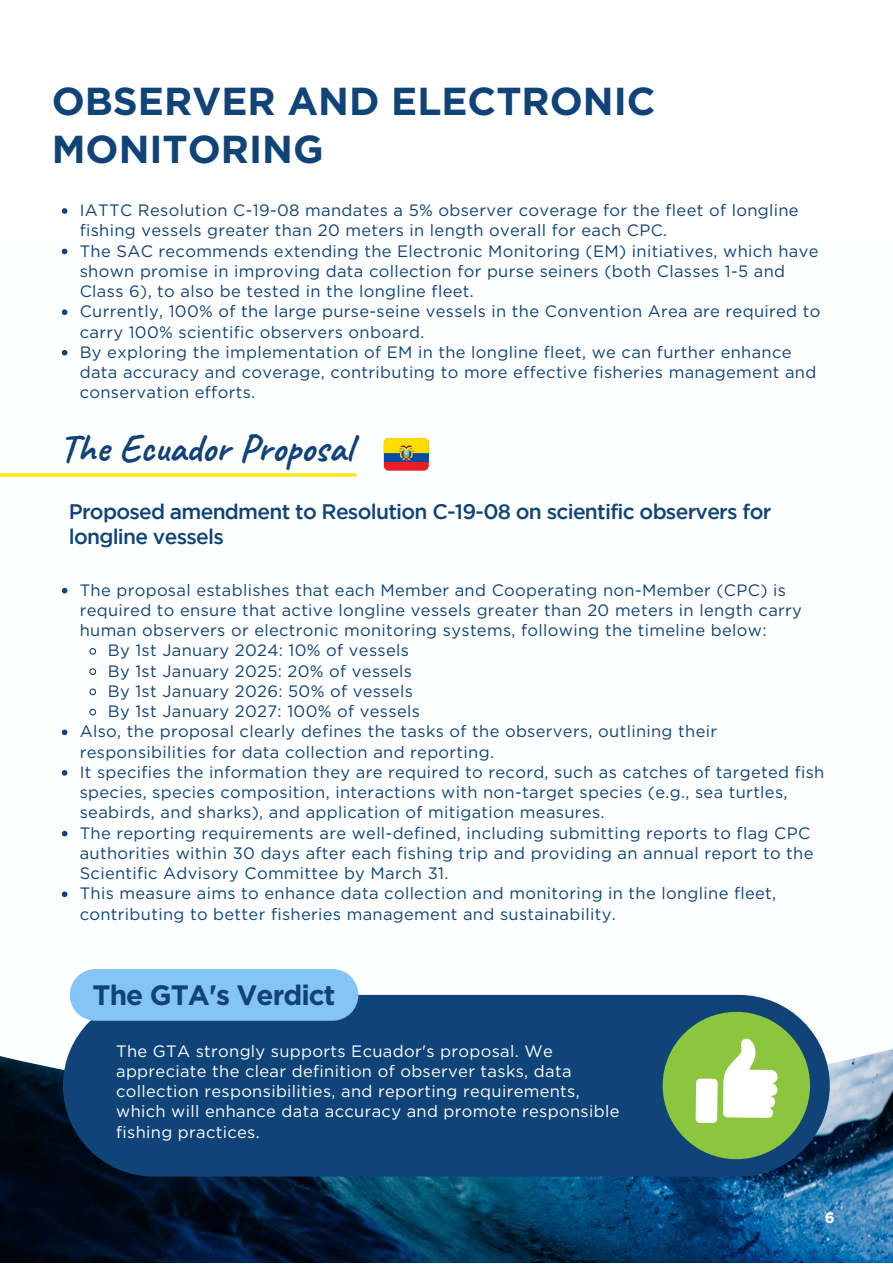
<style>
.page{position:relative;width:893px;height:1264px;background:#fff}
.page>*{position:absolute;margin:0;border:0;box-sizing:border-box;transform-origin:0 0}
.t1{font:700 39px "Gotham";color:#104378}
.t2{font:700 39px "Caveat";color:#104378}
.t3{font:700 28.05px "Gotham";letter-spacing:-.035em;color:#104378}
.t4{font:500 21px "Gotham";letter-spacing:-.035em;color:#104378}
.t5{font:16.5px/20.2px "Gotham";letter-spacing:.02em;color:#104378}
.t6{font:16.5px/20.2px "Gotham";letter-spacing:.02em;color:#feffff}
.t7{font:700 15px "Gotham";color:#fff}
</style>
<div class="page">
<img style="left:0;top:1105px;width:892px;height:157px">
<svg style="left:62px;top:208px;width:5px;height:6px"></svg>
<svg style="left:62px;top:249px;width:5px;height:5px"></svg>
<svg style="left:62px;top:309px;width:5px;height:6px"></svg>
<svg style="left:62px;top:350px;width:5px;height:5px"></svg>
<svg style="left:62px;top:588px;width:5px;height:5px"></svg>
<svg style="left:89px;top:648px;width:8px;height:7px"></svg>
<svg style="left:89px;top:668px;width:8px;height:7px"></svg>
<svg style="left:89px;top:688px;width:8px;height:8px"></svg>
<svg style="left:89px;top:708px;width:8px;height:8px"></svg>
<svg style="left:62px;top:729px;width:5px;height:6px"></svg>
<svg style="left:62px;top:770px;width:5px;height:5px"></svg>
<svg style="left:62px;top:830px;width:5px;height:6px"></svg>
<svg style="left:62px;top:891px;width:5px;height:6px"></svg>
<hr style="left:0;top:473px;width:356px;height:3px;background:#ffe70d">
<div style="left:384px;top:438px;width:45px;height:32px;background:#ed1c23;border-radius:5px"></div>
<svg style="left:384px;top:438px;width:45px;height:24px"></svg>
<div style="left:63px;top:994px;width:766px;height:182px;background:#104378;border-radius:91px"></div>
<div style="left:662px;top:1011px;width:148px;height:148px;background:#8cc63f;border-radius:50%"></div>
<svg style="left:695px;top:1038px;width:82px;height:85px"></svg>
<div style="left:70px;top:969px;width:288px;height:51px;background:#85c4f6"></div>
<p class="t1" style="left:52px;top:84px;width:605px">OBSERVER AND ELECTRONIC</p>
<p class="t1" style="left:52px;top:132px;width:273px">MONITORING</p>
<p class="t5" style="left:80px;top:200px;width:720px">IATTC Resolution C-19-08 mandates a 5% observer coverage for the fleet of longline fishing vessels greater than 20 meters in length overall for each CPC.</p>
<p class="t5" style="left:80px;top:240px;width:740px">The SAC recommends extending the Electronic Monitoring (EM) initiatives, which have shown promise in improving data collection for purse seiners (both Classes 1-5 and<br>Class 6), to also be tested in the longline fleet.</p>
<p class="t5" style="left:80px;top:301px;width:742px">Currently, 100% of the large purse-seine vessels in the Convention Area are required to carry 100% scientific observers onboard.</p>
<p class="t5" style="left:80px;top:342px;width:738px">By exploring the implementation of EM in the longline fleet, we can further enhance data accuracy and coverage, contributing to more effective fisheries management and conservation efforts.</p>
<p class="t2" style="left:59px;top:424px;width:294px">The Ecuador Proposal</p>
<p class="t4" style="left:69px;top:504px;width:704px">Proposed amendment to Resolution C-19-08 on scientific observers for</p>
<p class="t4" style="left:69px;top:529px;width:157px">longline vessels</p>
<p class="t5" style="left:80px;top:579px;width:723px">The proposal establishes that each Member and Cooperating non-Member (CPC) is required to ensure that active longline vessels greater than 20 meters in length carry human observers or electronic monitoring systems, following the timeline below:</p>
<p class="t5" style="left:108px;top:640px;width:303px">By 1st January 2024: 10% of vessels</p>
<p class="t5" style="left:108px;top:660px;width:306px">By 1st January 2025: 20% of vessels</p>
<p class="t5" style="left:108px;top:681px;width:306px">By 1st January 2026: 50% of vessels</p>
<p class="t5" style="left:108px;top:701px;width:314px">By 1st January 2027: 100% of vessels</p>
<p class="t5" style="left:80px;top:721px;width:638px">Also, the proposal clearly defines the tasks of the observers, outlining their responsibilities for data collection and reporting.</p>
<p class="t5" style="left:80px;top:761px;width:746px">It specifies the information they are required to record, such as catches of targeted fish species, species composition, interactions with non-target species (e.g., sea turtles, seabirds, and sharks), and application of mitigation measures.</p>
<p class="t5" style="left:80px;top:822px;width:735px">The reporting requirements are well-defined, including submitting reports to flag CPC authorities within 30 days after each fishing trip and providing an annual report to the<br>Scientific Advisory Committee by March 31.</p>
<p class="t5" style="left:80px;top:883px;width:698px">This measure aims to enhance data collection and monitoring in the longline fleet, contributing to better fisheries management and sustainability.</p>
<p class="t3" style="left:93px;top:977px;width:244px">The GTA's Verdict</p>
<p class="t6" style="left:116px;top:1040px;width:505px">The GTA strongly supports Ecuador's proposal. We appreciate the clear definition of observer tasks, data collection responsibilities, and reporting requirements, which will enhance data accuracy and promote responsible fishing practices.</p>
<p class="t7" style="left:824px;top:1211px;width:11px">6</p>
</div>
